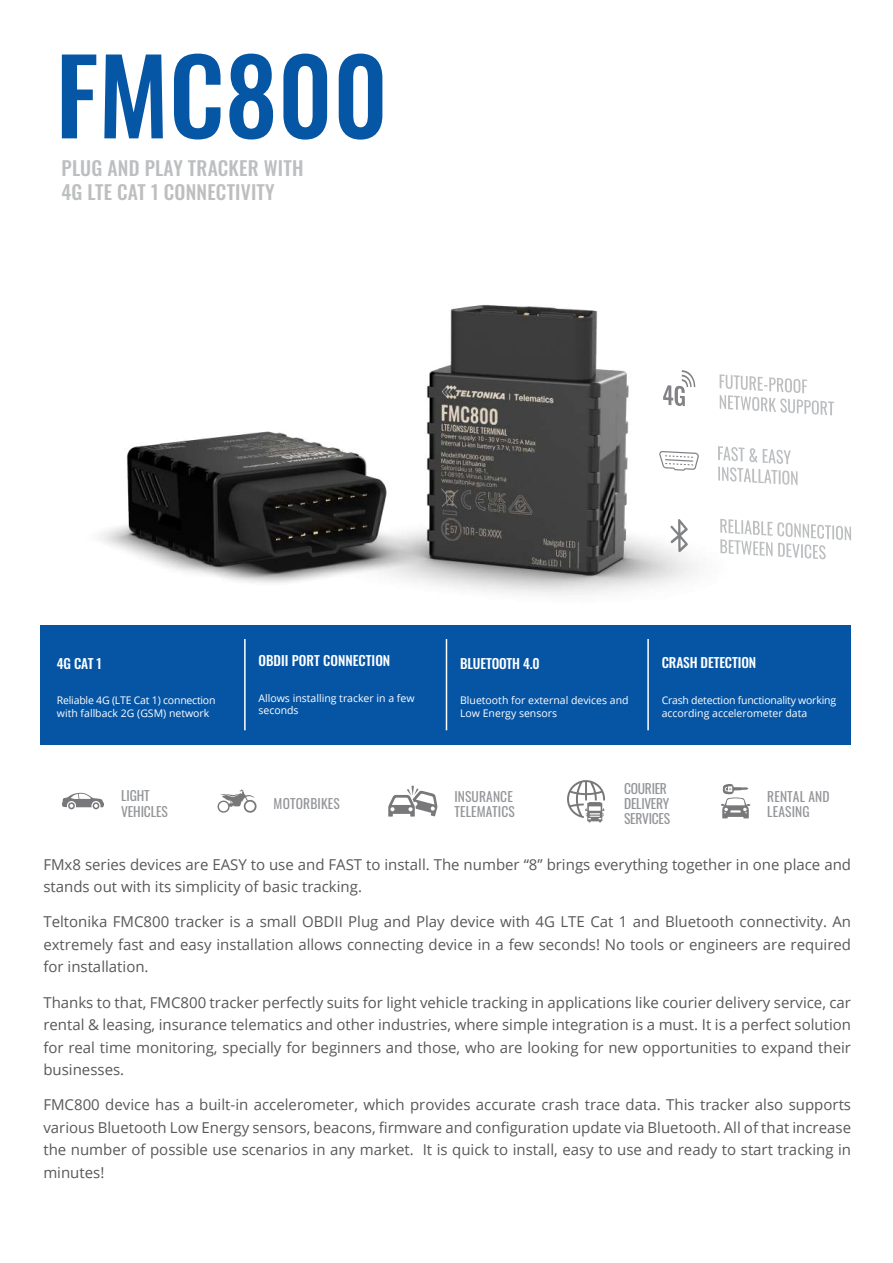
<style>
.page{position:relative;width:893px;height:1263px;background:#fff}
.page>*{position:absolute;margin:0;border:0;box-sizing:border-box;transform-origin:0 0}
.t1{font:500 103.5px "Oswald";color:#0556a5}
.t2{font:500 19.5px/24px "Oswald";letter-spacing:.01em;color:#bcbec0}
.t3{font:15px/22.5px "Open Sans";color:#58585a;text-align:justify}
.t4{font:500 13.5px "Oswald";letter-spacing:-.01em;color:#fff}
.t5{font:13.5px/15px "Oswald";letter-spacing:.01em;color:#939598}
.t6{font:13.5px/15px "Oswald";letter-spacing:-.02em;color:#939598}
.t7{font:13.5px/16.2px "Oswald";letter-spacing:-.01em;color:#939598}
.t8{font:10.5px/12.6px "Open Sans";letter-spacing:-.02em;color:#fff}
.t9{font:10.5px/12.6px "Open Sans";color:#fff}
</style>
<div class="page">
<div style="left:41px;top:625px;width:810px;height:119px;background:#0655a5"></div>
<img style="left:100px;top:304px;width:620px;height:291px">
<hr style="left:244px;top:639px;width:2px;height:91px;background:#fff">
<hr style="left:446px;top:639px;width:1px;height:91px;background:#fff">
<hr style="left:647px;top:639px;width:2px;height:91px;background:#fff">
<svg style="left:62px;top:793px;width:42px;height:16px"></svg>
<svg style="left:567px;top:780px;width:38px;height:42px"></svg>
<svg style="left:217px;top:789px;width:40px;height:24px"></svg>
<svg style="left:388px;top:786px;width:49px;height:30px"></svg>
<svg style="left:721px;top:784px;width:29px;height:34px"></svg>
<svg style="left:663px;top:370px;width:32px;height:36px"></svg>
<svg style="left:720px;top:374px;width:114px;height:41px"></svg>
<svg style="left:718px;top:446px;width:79px;height:39px"></svg>
<svg style="left:659px;top:451px;width:40px;height:20px"></svg>
<svg style="left:720px;top:519px;width:131px;height:40px"></svg>
<svg style="left:671px;top:519px;width:17px;height:33px"></svg>
<h1 class="t1" style="left:56px;top:42px;width:334px">FMC800</h1>
<h2 class="t2" style="left:62px;top:157px;width:243px">PLUG AND PLAY TRACKER WITH<br>4G LTE CAT 1 CONNECTIVITY</h2>
<p class="t4" style="left:57px;top:656px;width:46px">4G CAT 1</p>
<p class="t8" style="left:57px;top:694px;width:160px">Reliable 4G (LTE Cat 1) connection with fallback 2G (GSM) network</p>
<p class="t4" style="left:258px;top:653px;width:133px">OBDII PORT CONNECTION</p>
<p class="t9" style="left:258px;top:691px;width:158px">Allows installing tracker in a few seconds</p>
<p class="t4" style="left:460px;top:656px;width:81px">BLUETOOTH 4.0</p>
<p class="t9" style="left:460px;top:694px;width:170px">Bluetooth for external devices and<br>Low Energy sensors</p>
<p class="t4" style="left:662px;top:656px;width:96px">CRASH DETECTION</p>
<p class="t8" style="left:662px;top:694px;width:176px">Crash detection functionality working according accelerometer data</p>
<p class="t7" style="left:121px;top:786px;width:48px">LIGHT<br>VEHICLES</p>
<p class="t6" style="left:624px;top:780px;width:47px">COURIER<br>DELIVERY<br>SERVICES</p>
<p class="t5" style="left:274px;top:795px;width:68px">MOTORBIKES</p>
<p class="t5" style="left:454px;top:787px;width:62px">INSURANCE<br>TELEMATICS</p>
<p class="t5" style="left:767px;top:787px;width:64px">RENTAL AND<br>LEASING</p>
<p class="t3" style="left:43px;top:852px;width:809px">FMx8 series devices are EASY to use and FAST to install. The number “8” brings everything together in one place and stands out with its simplicity of basic tracking.</p>
<p class="t3" style="left:43px;top:910px;width:809px">Teltonika FMC800 tracker is a small OBDII Plug and Play device with 4G LTE Cat 1 and Bluetooth connectivity. An extremely fast and easy installation allows connecting device in a few seconds! No tools or engineers are required for installation.</p>
<p class="t3" style="left:43px;top:990px;width:809px">Thanks to that, FMC800 tracker perfectly suits for light vehicle tracking in applications like courier delivery service, car rental &amp; leasing, insurance telematics and other industries, where simple integration is a must. It is a perfect solution for real time monitoring, specially for beginners and those, who are looking for new opportunities to expand their businesses.</p>
<p class="t3" style="left:43px;top:1093px;width:809px">FMC800 device has a built-in accelerometer, which provides accurate crash trace data. This tracker also supports various Bluetooth Low Energy sensors, beacons, firmware and configuration update via Bluetooth. All of that increase the number of possible use scenarios in any market. It is quick to install, easy to use and ready to start tracking in minutes!</p>
</div>
